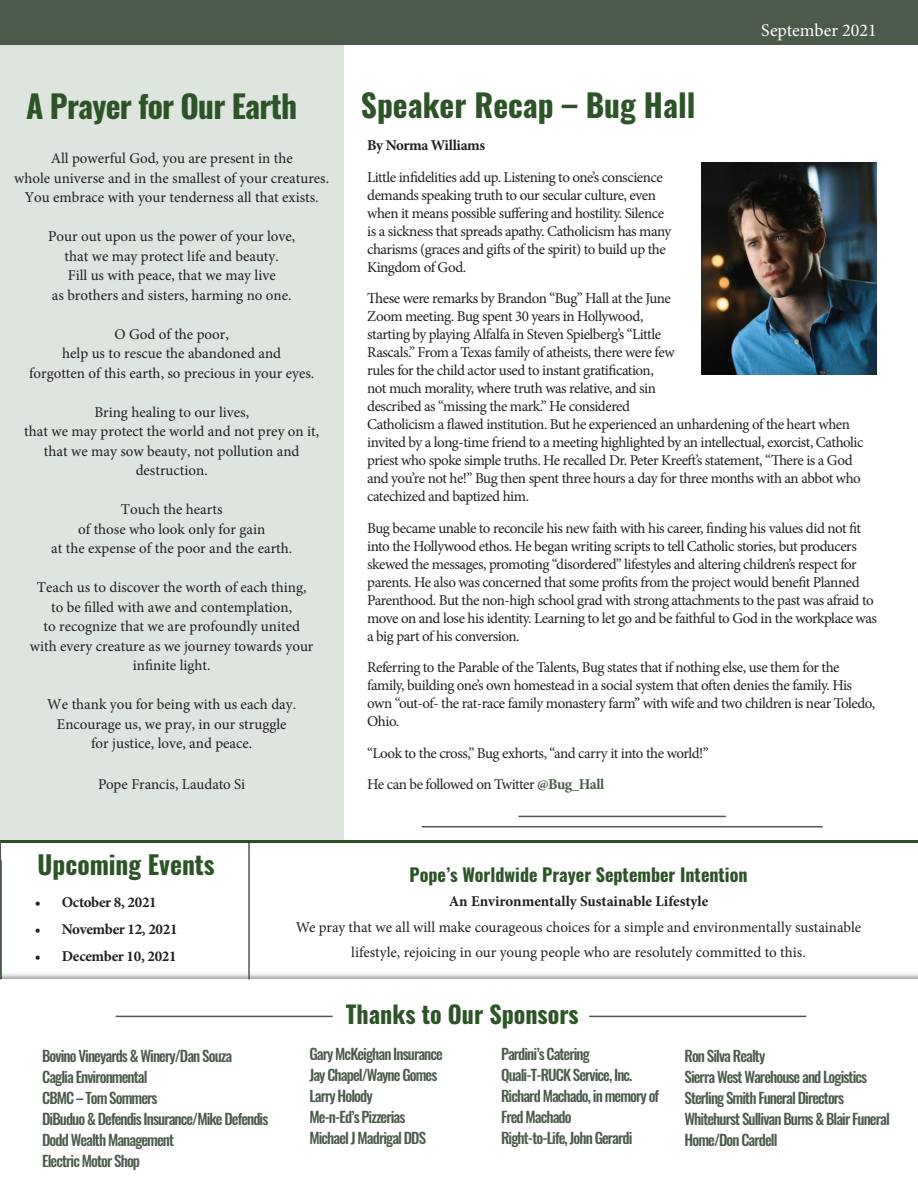
<style>
.page{position:relative;width:918px;height:1188px;background:#fff}
.page>*{position:absolute;margin:0;border:0;box-sizing:border-box;transform-origin:0 0}
.t1{font:700 31.5px "Oswald";letter-spacing:-.005em;color:#2c5427}
.t2{font:700 31.5px "Oswald";letter-spacing:-.025em;color:#2c5427}
.t3{font:700 25.5px "Oswald";color:#2c5427}
.t4{font:700 24px "Oswald";color:#2c5427}
.t5{font:700 18px "Oswald";color:#2c5427}
.t6{font:18px "Minion Pro";color:#fff}
.t7{font:15px/18px "Minion Pro";letter-spacing:-.025em;color:#231f20}
.t8{font:15px/19.5px "Minion Pro";color:#231f20;text-align:center}
.t9{font:500 15px/21px "Oswald";letter-spacing:-.06em;color:#4b5a4b}
.t10{font:15px/25.5px "Minion Pro";letter-spacing:-.005em;color:#231f20;text-align:center}
.t11{font:700 15px "Minion Pro";letter-spacing:-.015em;color:#231f20}
.s1{font-weight:700;color:#4b5a4b}
</style>
<div class="page">
<svg style="left:1px;top:860px;width:1px;height:112px"></svg>
<div style="left:0;top:45px;width:343px;height:798px;background:#dee4de"></div>
<div style="left:0;top:0;width:918px;height:45px;background:#4b5a4b"></div>
<div style="left:0;top:972px;width:918px;height:216px;background:#231f20;opacity:.53"></div>
<div style="left:0;top:979px;width:918px;height:209px;background:#fff"></div>
<hr style="left:116px;top:1016px;width:217px;height:1px;background:#4b5a4b">
<hr style="left:589px;top:1016px;width:217px;height:1px;background:#4b5a4b">
<hr style="left:0;top:841px;width:918px;height:2px;background:#2b4d22">
<hr style="left:248px;top:843px;width:2px;height:136px;background:#4b5a4b">
<hr style="left:0;top:841px;width:1px;height:138px;background:#4b5a4b">
<img style="left:701px;top:162px;width:176px;height:212px">
<hr style="left:519px;top:816px;width:207px;height:1px;background:#4b5a4b">
<hr style="left:422px;top:826px;width:401px;height:1px;background:#4b5a4b">
<p class="t6" style="left:761px;top:18px;width:117px">September 2021</p>
<h1 class="t2" style="left:26px;top:90px;width:273px">A Prayer for Our Earth</h1>
<h1 class="t1" style="left:361px;top:89px;width:336px">Speaker Recap – Bug Hall</h1>
<p class="t8" style="left:14px;top:149px;width:317px">All powerful God, you are present in the<br>whole universe and in the smallest of your creatures.<br>You embrace with your tenderness all that exists.</p>
<p class="t8" style="left:48px;top:227px;width:249px">Pour out upon us the power of your love, that we may protect life and beauty.<br>Fill us with peace, that we may live<br>as brothers and sisters, harming no one.</p>
<p class="t8" style="left:29px;top:324px;width:287px">O God of the poor,<br>help us to rescue the abandoned and<br>forgotten of this earth, so precious in your eyes.</p>
<p class="t8" style="left:24px;top:402px;width:297px">Bring healing to our lives,<br>that we may protect the world and not prey on it, that we may sow beauty, not pollution and destruction.</p>
<p class="t8" style="left:51px;top:500px;width:243px">Touch the hearts<br>of those who look only for gain<br>at the expense of the poor and the earth.</p>
<p class="t8" style="left:30px;top:578px;width:285px">Teach us to discover the worth of each thing, to be filled with awe and contemplation,<br>to recognize that we are profoundly united with every creature as we journey towards your infinite light.</p>
<p class="t8" style="left:47px;top:695px;width:250px">We thank you for being with us each day.<br>Encourage us, we pray, in our struggle for justice, love, and peace.</p>
<p class="t10" style="left:98px;top:771px;width:149px">Pope Francis, Laudato Si</p>
<p class="t11" style="left:367px;top:135px;width:120px">By Norma Williams</p>
<p class="t7" style="left:367px;top:168px;width:306px">Little infidelities add up. Listening to one’s conscience demands speaking truth to our secular culture, even when it means possible suffering and hostility. Silence is a sickness that spreads apathy. Catholicism has many charisms (graces and gifts of the spirit) to build up the Kingdom of God.</p>
<p class="t7" style="left:367px;top:290px;width:498px">These were remarks by Brandon “Bug” Hall at the June<br>Zoom meeting. Bug spent 30 years in Hollywood,<br>starting by playing Alfalfa in Steven Spielberg’s “Little<br>Rascals.” From a Texas family of atheists, there were few<br>rules for the child actor used to instant gratification,<br>not much morality, where truth was relative, and sin<br>described as “missing the mark.” He considered<br>Catholicism a flawed institution. But he experienced an unhardening of the heart when invited by a long-time friend to a meeting highlighted by an intellectual, exorcist, Catholic priest who spoke simple truths. He recalled Dr. Peter Kreeft’s statement, “There is a God and you’re not he!” Bug then spent three hours a day for three months with an abbot who catechized and baptized him.</p>
<p class="t7" style="left:367px;top:519px;width:511px">Bug became unable to reconcile his new faith with his career, finding his values did not fit into the Hollywood ethos. He began writing scripts to tell Catholic stories, but producers skewed the messages, promoting “disordered” lifestyles and altering children’s respect for parents. He also was concerned that some profits from the project would benefit Planned Parenthood. But the non-high school grad with strong attachments to the past was afraid to move on and lose his identity. Learning to let go and be faithful to God in the workplace was a big part of his conversion.</p>
<p class="t7" style="left:367px;top:659px;width:509px">Referring to the Parable of the Talents, Bug states that if nothing else, use them for the family, building one’s own homestead in a social system that often denies the family. His own “out-of- the rat-race family monastery farm” with wife and two children is near Toledo, Ohio.</p>
<p class="t7" style="left:367px;top:737px;width:343px;line-height:31.5px">“Look to the cross,” Bug exhorts, “and carry it into the world!”<br>He can be followed on Twitter <span class="s1">@Bug_Hall</span></p>
<h2 class="t3" style="left:38px;top:851px;width:179px">Upcoming Events</h2>
<p class="t11" style="left:35px;top:891px;width:123px">• October 8, 2021</p>
<p class="t11" style="left:35px;top:918px;width:144px">• November 12, 2021</p>
<p class="t11" style="left:35px;top:945px;width:143px">• December 10, 2021</p>
<p class="t5" style="left:410px;top:866px;width:340px">Pope’s Worldwide Prayer September Intention</p>
<p class="t11" style="left:449px;top:891px;width:261px">An Environmentally Sustainable Lifestyle</p>
<p class="t10" style="left:296px;top:914px;width:567px">We pray that we all will make courageous choices for a simple and environmentally sustainable lifestyle, rejoicing in our young people who are resolutely committed to this.</p>
<h3 class="t4" style="left:346px;top:1002px;width:234px">Thanks to Our Sponsors</h3>
<p class="t9" style="left:42px;top:1046px;width:228px">Bovino Vineyards &amp; Winery/Dan Souza<br>Caglia Environmental<br>CBMC – Tom Sommers<br>DiBuduo &amp; Defendis Insurance/Mike Defendis<br>Dodd Wealth Management<br>Electric Motor Shop</p>
<p class="t9" style="left:501px;top:1045px;width:160px">Pardini’s Catering<br>Quali-T-RUCK Service, Inc.<br>Richard Machado, in memory of<br>Fred Machado<br>Right-to-Life, John Gerardi</p>
<p class="t9" style="left:309px;top:1045px;width:135px">Gary McKeighan Insurance<br>Jay Chapel/Wayne Gomes<br>Larry Holody<br>Me-n-Ed’s Pizzerias<br>Michael J Madrigal DDS</p>
<p class="t9" style="left:685px;top:1047px;width:207px">Ron Silva Realty<br>Sierra West Warehouse and Logistics<br>Sterling Smith Funeral Directors<br>Whitehurst Sullivan Burns &amp; Blair Funeral<br>Home/Don Cardell</p>
</div>
